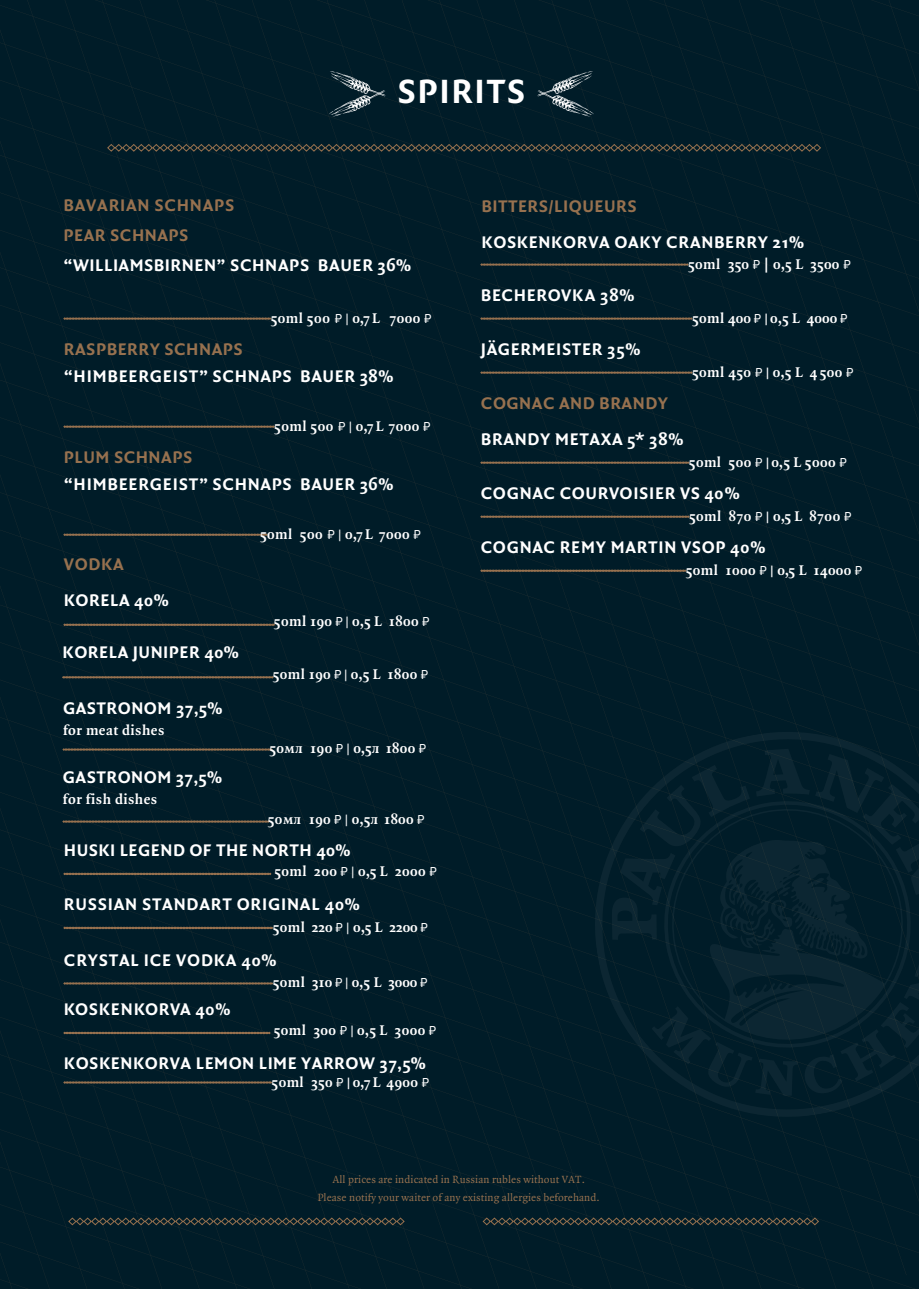
<style>
.page{position:relative;width:919px;height:1289px;background:#fff}
.page>*{position:absolute;margin:0;border:0;box-sizing:border-box;transform-origin:0 0}
.t1{font:700 36px "Quadraat Sans Pro";letter-spacing:.04em;color:#fff}
.Speisen-Name{font:700 18px/36px "Quadraat Sans Pro";letter-spacing:.035em;color:#fff}
.Speisen-Erklärung{font:700 15px "Quadraat Pro";letter-spacing:.03em;color:#fff}
.Speisen-Name-2{font:700 15px "Quadraat Pro";letter-spacing:.03em;color:#fff}
.Speisen-Erklärung-2{font:700 15px "Quadraat Pro";color:#fff}
.Speisen-Erklärung-3{font:700 15px "Quadraat Pro";letter-spacing:.005em;color:#fff}
.t2{font:11.1px/18px "Quadraat Pro";letter-spacing:.01em;color:#97714f;text-align:center}
.s1{color:#97714f}
.s2{font-family:"Archivo Narrow";font-weight:400;font-size:12.75px}
.s3{font-family:"Archivo Narrow";font-size:12.75px}
</style>
<div class="page">
<div style="left:0;top:0;width:918px;height:1288px;background:#001c28"></div>
<svg style="left:579px;top:716px;width:339px;height:416px;background:#011d29"></svg>
<svg style="left:611px;top:748px;width:307px;height:347px;background:#041f2b"></svg>
<svg style="left:482px;top:1217px;width:337px;height:8px;background:#2e3633"></svg>
<svg style="left:68px;top:1217px;width:337px;height:8px;background:#2e3633"></svg>
<svg style="left:64px;top:318px;width:207px;height:1px"></svg>
<svg style="left:64px;top:426px;width:210px;height:1px"></svg>
<svg style="left:64px;top:534px;width:203px;height:1px"></svg>
<svg style="left:64px;top:624px;width:210px;height:1px"></svg>
<svg style="left:64px;top:873px;width:207px;height:1px"></svg>
<svg style="left:64px;top:927px;width:209px;height:1px"></svg>
<svg style="left:64px;top:1032px;width:206px;height:1px"></svg>
<svg style="left:64px;top:1081px;width:207px;height:2px"></svg>
<svg style="left:107px;top:144px;width:714px;height:8px;background:#303734"></svg>
<svg style="left:480px;top:264px;width:208px;height:1px"></svg>
<svg style="left:480px;top:318px;width:212px;height:1px"></svg>
<svg style="left:480px;top:372px;width:212px;height:1px"></svg>
<svg style="left:480px;top:462px;width:209px;height:1px"></svg>
<svg style="left:480px;top:516px;width:209px;height:1px"></svg>
<svg style="left:480px;top:570px;width:205px;height:1px"></svg>
<svg style="left:537px;top:71px;width:56px;height:45px;background:#263d47"></svg>
<svg style="left:329px;top:71px;width:56px;height:45px;background:#263d48"></svg>
<svg style="left:62px;top:676px;width:211px;height:2px"></svg>
<svg style="left:63px;top:748px;width:209px;height:2px"></svg>
<svg style="left:63px;top:820px;width:206px;height:2px"></svg>
<svg style="left:64px;top:982px;width:209px;height:2px"></svg>
<p class="t1" style="left:397px;top:64px;width:129px">SPIRITS</p>
<p class="Speisen-Name" style="left:63px;top:189px;width:349px;line-height:30px"><span class="s1">BAVARIAN SCHNAPS<br>PEAR SCHNAPS<br></span>“WILLIAMSBIRNEN” SCHNAPS BAUER 36%</p>
<p class="Speisen-Erklärung" style="left:271px;top:308px;width:162px">50ml 500 <span class="s2">₽ |</span> 0,7 L 7000 <span class="s2">₽</span></p>
<p class="Speisen-Name" style="left:64px;top:335px;width:331px;line-height:27px"><span class="s1">RASPBERRY SCHNAPS<br></span>“HIMBEERGEIST” SCHNAPS BAUER 38%</p>
<p class="Speisen-Erklärung" style="left:274px;top:416px;width:157px">50ml 500 <span class="s2">₽ |</span> 0,7 L 7000 <span class="s2">₽</span></p>
<p class="Speisen-Name" style="left:64px;top:443px;width:331px;line-height:27px"><span class="s1">PLUM SCHNAPS<br></span>“HIMBEERGEIST” SCHNAPS BAUER 36%</p>
<p class="Speisen-Erklärung" style="left:260px;top:524px;width:162px">50ml 500 <span class="s2">₽ |</span> 0,7 L 7000 <span class="s2">₽</span></p>
<p class="Speisen-Name" style="left:64px;top:545px;width:106px"><span class="s1">VODKA<br></span>KORELA 40%</p>
<p class="Speisen-Erklärung" style="left:274px;top:611px;width:157px">50ml 190 <span class="s2">₽ |</span> 0,5 L 1800 <span class="s2">₽</span></p>
<p class="Speisen-Name" style="left:63px;top:633px;width:178px">KORELA JUNIPER 40%</p>
<p class="Speisen-Name" style="left:63px;top:689px;width:161px">GASTRONOM 37,5%</p>
<p class="Speisen-Erklärung" style="left:63px;top:720px;width:103px">for meat dishes</p>
<p class="Speisen-Name" style="left:63px;top:758px;width:160px">GASTRONOM 37,5%</p>
<p class="Speisen-Erklärung" style="left:63px;top:789px;width:96px">for fish dishes</p>
<p class="Speisen-Erklärung" style="left:273px;top:664px;width:157px">50ml 190 <span class="s2">₽ |</span> 0,5 L 1800 <span class="s2">₽</span></p>
<p class="Speisen-Erklärung" style="left:269px;top:738px;width:158px">50мл 190 <span class="s2">₽ |</span> 0,5л 1800 <span class="s2">₽</span></p>
<p class="Speisen-Erklärung" style="left:268px;top:808px;width:158px">50мл 190 <span class="s2">₽ |</span> 0,5л 1800 <span class="s2">₽</span></p>
<p class="Speisen-Name" style="left:64px;top:831px;width:288px">HUSKI LEGEND OF THE NORTH 40%</p>
<p class="Speisen-Name-2" style="left:274px;top:860px;width:164px">50ml 200 <span class="s2">₽ |</span> 0,5 L 2000 <span class="s2">₽</span></p>
<p class="Speisen-Name" style="left:64px;top:885px;width:297px">RUSSIAN STANDART ORIGINAL 40%</p>
<p class="Speisen-Erklärung-2" style="left:273px;top:917px;width:157px">50ml 220 <span class="s2">₽ |</span> 0,5 L 2200 <span class="s2">₽</span></p>
<p class="Speisen-Name" style="left:64px;top:940px;width:214px">CRYSTAL ICE VODKA 40%</p>
<p class="Speisen-Erklärung-2" style="left:273px;top:971px;width:156px">50ml 310 <span class="s2">₽ |</span> 0,5 L 3000 <span class="s2">₽</span></p>
<p class="Speisen-Name" style="left:64px;top:990px;width:168px">KOSKENKORVA 40%</p>
<p class="Speisen-Name-2" style="left:274px;top:1019px;width:164px">50ml 300 <span class="s2">₽ |</span> 0,5 L 3000 <span class="s2">₽</span></p>
<p class="Speisen-Name" style="left:64px;top:1044px;width:363px">KOSKENKORVA LEMON LIME YARROW 37,5%</p>
<p class="Speisen-Erklärung" style="left:271px;top:1071px;width:159px">50ml 350 <span class="s2">₽</span> <span class="s3">|</span> 0,7 L 4900 <span class="s2">₽</span></p>
<p class="Speisen-Name" style="left:481px;top:187px;width:324px"><span class="s1">BITTERS/LIQUEURS<br></span>KOSKENKORVA OAKY CRANBERRY 21%</p>
<p class="Speisen-Erklärung" style="left:688px;top:254px;width:164px">50ml 350 <span class="s2">₽</span> | 0,5 L 3500 <span class="s2">₽</span></p>
<p class="Speisen-Name" style="left:481px;top:276px;width:155px">BECHEROVKA 38%</p>
<p class="Speisen-Erklärung-3" style="left:692px;top:308px;width:157px">50ml 400 <span class="s2">₽</span> <span class="s3">|</span> 0,5 L 4000 <span class="s2">₽</span></p>
<p class="Speisen-Name" style="left:481px;top:330px;width:161px">JÄGERMEISTER 35%</p>
<p class="Speisen-Erklärung" style="left:692px;top:362px;width:163px">50ml 450 <span class="s2">₽</span> <span class="s3">|</span> 0,5 L 4 500 <span class="s2">₽</span></p>
<p class="Speisen-Name" style="left:481px;top:384px;width:204px"><span class="s1">COGNAC AND BRANDY<br></span>BRANDY METAXA 5* 38%</p>
<p class="Speisen-Erklärung" style="left:688px;top:452px;width:159px">50ml 500 <span class="s2">₽</span> <span class="s3">|</span> 0,5 L 5000 <span class="s2">₽</span></p>
<p class="Speisen-Name" style="left:481px;top:474px;width:260px">COGNAC COURVOISIER VS 40%</p>
<p class="Speisen-Erklärung" style="left:689px;top:506px;width:164px">50ml 870 <span class="s2">₽</span> <span class="s3">|</span> 0,5 L 8700 <span class="s2">₽</span></p>
<p class="Speisen-Name" style="left:481px;top:528px;width:286px">COGNAC REMY MARTIN VSOP 40%</p>
<p class="Speisen-Erklärung" style="left:685px;top:560px;width:178px">50ml 1000 <span class="s2">₽</span> <span class="s3">|</span> 0,5 L 14000 <span class="s2">₽</span></p>
<p class="t2" style="left:318px;top:1170px;width:283px">All prices are indicated in Russian rubles without VAT.<br>Please notify your waiter of any existing allergies beforehand.</p>
</div>
